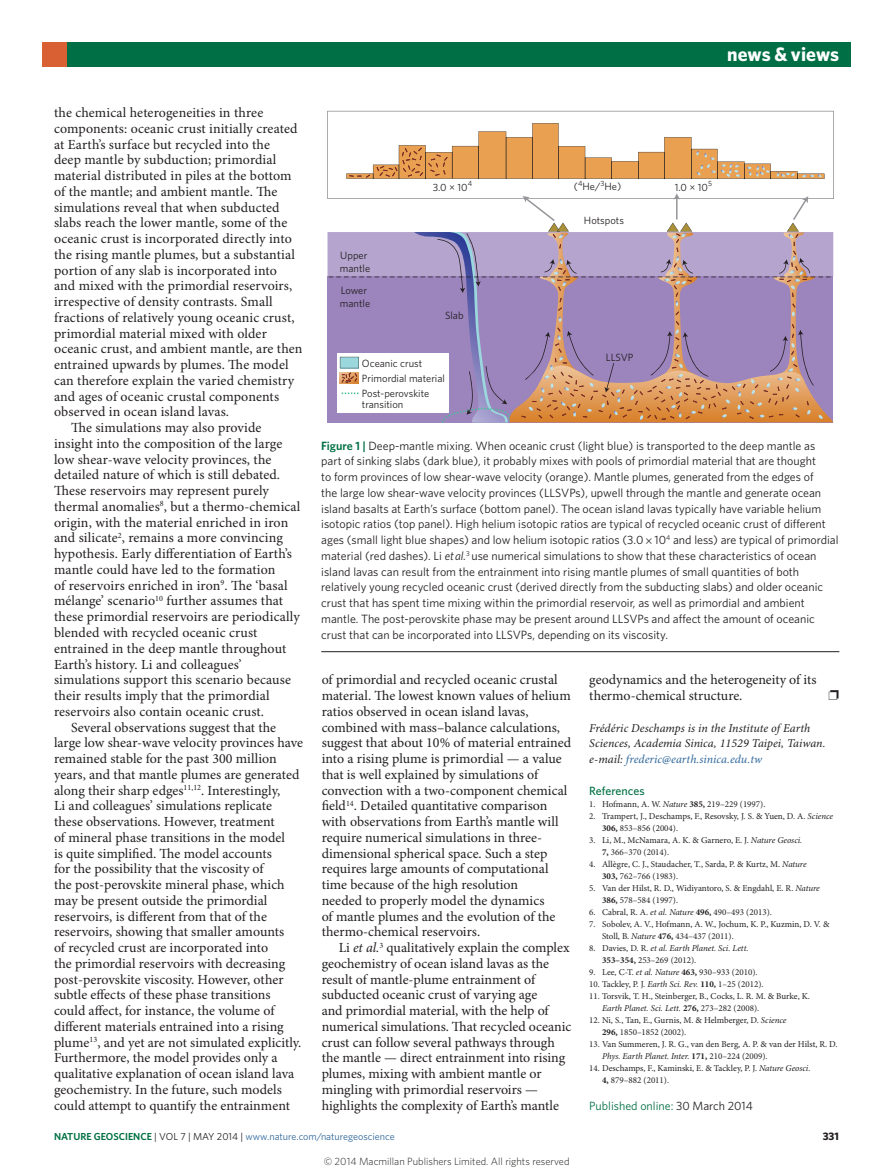
<style>
.page{position:relative;width:893px;height:1174px;background:#fff}
.page>*{position:absolute;margin:0;border:0;box-sizing:border-box;transform-origin:0 0}
.t1{font:700 19.5px "Whitney";color:#fff}
.Body_text{font:13.95px/15.8px "Minion Pro";letter-spacing:.005em;color:#231f20}
.Figure_caption{font:12px/15.8px "Whitney";color:#231f20}
.Author_information{font:italic 12px/15.8px "Minion Pro";letter-spacing:.005em;color:#231f20}
.Published_Corrected{font:12px "Whitney";color:#016f45}
.Ref_head{font:500 12px "Whitney";color:#016f45}
.t2{font:700 10.8px "Whitney";color:#231f20}
.t3{font:10.5px/12.6px "Whitney";color:#231f20}
.t4{font:300 10.5px "Whitney";color:#1d1d1b}
.t5{font:10.2px "Whitney";color:#2f679b}
.References{font:9px/12px "Minion Pro";color:#231f20}
.s1{font-weight:600;color:#016f45}
.s2{font-family:"Minion Pro"}
.s3{font-style:italic}
.s4{color:#2f679b}
.s5{font-weight:700}
.s6{color:#231f20}
</style>
<div class="page">
<div style="left:43px;top:43px;width:807px;height:24px;background:#016f45"></div>
<div style="left:43px;top:43px;width:24px;height:24px;background:#d96033"></div>
<hr style="left:321px;top:651px;width:518px;height:1px;background:#231f20">
<svg style="left:327px;top:111px;width:507px;height:88px"></svg>
<svg style="left:327px;top:193px;width:506px;height:229px"></svg>
<p class="Body_text" style="left:54px;top:105px;width:250px">the chemical heterogeneities in three components: oceanic crust initially created at Earth’s surface but recycled into the<br>deep mantle by subduction; primordial material distributed in piles at the bottom of the mantle; and ambient mantle. The simulations reveal that when subducted slabs reach the lower mantle, some of the oceanic crust is incorporated directly into the rising mantle plumes, but a substantial portion of any slab is incorporated into<br>and mixed with the primordial reservoirs, irrespective of density contrasts. Small fractions of relatively young oceanic crust, primordial material mixed with older oceanic crust, and ambient mantle, are then entrained upwards by plumes. The model can therefore explain the varied chemistry and ages of oceanic crustal components observed in ocean island lavas.</p>
<p class="Body_text" style="left:54px;top:420px;width:248px;text-indent:17px">The simulations may also provide insight into the composition of the large low shear-wave velocity provinces, the detailed nature of which is still debated.<br>These reservoirs may represent purely thermal anomalies<sup>8</sup>, but a thermo-chemical origin, with the material enriched in iron and silicate<sup>2</sup>, remains a more convincing hypothesis. Early differentiation of Earth’s mantle could have led to the formation<br>of reservoirs enriched in iron<sup>9</sup>. The ‘basal mélange’ scenario<sup>10</sup> further assumes that these primordial reservoirs are periodically blended with recycled oceanic crust entrained in the deep mantle throughout Earth’s history. Li and colleagues’ simulations support this scenario because their results imply that the primordial reservoirs also contain oceanic crust.</p>
<p class="Body_text" style="left:54px;top:719px;width:251px;text-indent:17px">Several observations suggest that the large low shear-wave velocity provinces have remained stable for the past 300 million years, and that mantle plumes are generated along their sharp edges<sup>11,12</sup>. Interestingly,<br>Li and colleagues’ simulations replicate these observations. However, treatment<br>of mineral phase transitions in the model<br>is quite simplified. The model accounts<br>for the possibility that the viscosity of<br>the post-perovskite mineral phase, which may be present outside the primordial reservoirs, is different from that of the reservoirs, showing that smaller amounts<br>of recycled crust are incorporated into<br>the primordial reservoirs with decreasing post-perovskite viscosity. However, other subtle effects of these phase transitions could affect, for instance, the volume of different materials entrained into a rising plume<sup>13</sup>, and yet are not simulated explicitly.<br>Furthermore, the model provides only a qualitative explanation of ocean island lava geochemistry. In the future, such models could attempt to quantify the entrainment</p>
<p class="t3" style="left:340px;top:249px;width:32px">Upper mantle</p>
<p class="t3" style="left:340px;top:284px;width:32px">Lower mantle</p>
<p class="t3" style="left:433px;top:181px;width:41px">3.0 × 10<sup>4</sup></p>
<p class="t3" style="left:445px;top:309px;width:20px">Slab</p>
<p class="t3" style="left:362px;top:355px;width:85px;line-height:15px">Oceanic crust<br>Primordial material<br>Post-perovskite</p>
<p class="t3" style="left:362px;top:398px;width:43px">transition</p>
<p class="t1" style="left:727px;top:41px;width:114px">news &amp; views</p>
<p class="t3" style="left:574px;top:180px;width:49px">(<sup>4</sup>He/<sup>3</sup>He)</p>
<p class="t3" style="left:675px;top:180px;width:39px">1.0 × 10<sup>5</sup></p>
<p class="t3" style="left:584px;top:214px;width:42px">Hotspots</p>
<p class="t3" style="left:606px;top:351px;width:29px">LLSVP</p>
<p class="Figure_caption" style="left:321px;top:437px;width:519px"><span class="s1">Figure 1 |</span> Deep-mantle mixing. When oceanic crust (light blue) is transported to the deep mantle as part of sinking slabs (dark blue), it probably mixes with pools of primordial material that are thought<br>to form provinces of low shear-wave velocity (orange). Mantle plumes, generated from the edges of<br>the large low shear-wave velocity provinces (LLSVPs), upwell through the mantle and generate ocean island basalts at Earth’s surface (bottom panel). The ocean island lavas typically have variable helium isotopic ratios (top panel). High helium isotopic ratios are typical of recycled oceanic crust of different ages (small light blue shapes) and low helium isotopic ratios (3.0 <span class="s2">×</span> 10<sup>4</sup> and less) are typical of primordial material (red dashes). Li <span class="s3">et al.</span><sup>3</sup> use numerical simulations to show that these characteristics of ocean island lavas can result from the entrainment into rising mantle plumes of small quantities of both relatively young recycled oceanic crust (derived directly from the subducting slabs) and older oceanic crust that has spent time mixing within the primordial reservoir, as well as primordial and ambient mantle. The post-perovskite phase may be present around LLSVPs and affect the amount of oceanic crust that can be incorporated into LLSVPs, depending on its viscosity.</p>
<p class="Body_text" style="left:322px;top:672px;width:251px">of primordial and recycled oceanic crustal material. The lowest known values of helium ratios observed in ocean island lavas, combined with mass–balance calculations, suggest that about 10% of material entrained into a rising plume is primordial — a value that is well explained by simulations of convection with a two-component chemical field<sup>14</sup>. Detailed quantitative comparison with observations from Earth’s mantle will require numerical simulations in three&shy;dimensional spherical space. Such a step requires large amounts of computational time because of the high resolution<br>needed to properly model the dynamics<br>of mantle plumes and the evolution of the thermo-chemical reservoirs.</p>
<p class="Body_text" style="left:322px;top:940px;width:251px;text-indent:17px">Li <span class="s3">et al.</span><sup>3</sup> qualitatively explain the complex geochemistry of ocean island lavas as the result of mantle-plume entrainment of subducted oceanic crust of varying age<br>and primordial material, with the help of numerical simulations. That recycled oceanic crust can follow several pathways through the mantle — direct entrainment into rising plumes, mixing with ambient mantle or mingling with primordial reservoirs — highlights the complexity of Earth’s mantle</p>
<p class="Body_text" style="left:589px;top:672px;width:229px">geodynamics and the heterogeneity of its thermo-chemical structure.</p>
<p class="Author_information" style="left:589px;top:720px;width:238px">Frédéric Deschamps is in the Institute of Earth<br>Sciences, Academia Sinica, 11529 Taipei, Taiwan. e-mail: <span class="s4">frederic@earth.sinica.edu.tw</span></p>
<p class="Ref_head" style="left:589px;top:782px;width:57px">References</p>
<p class="References" style="left:589px;top:798px;width:178px">1. Hofmann, A. W. <span class="s3">Nature</span> <span class="s5">385,</span> 219–229 (1997).</p>
<p class="References" style="left:602px;top:810px;width:232px;text-indent:-13px">2. Trampert, J., Deschamps, F., Resovsky, J. S. &amp; Yuen, D. A. <span class="s3">Science<br></span><span class="s5">306,</span> 853–856 (2004).</p>
<p class="References" style="left:602px;top:834px;width:202px;text-indent:-13px">3. Li, M., McNamara, A. K. &amp; Garnero, E. J. <span class="s3">Nature Geosci.<br></span><span class="s5">7,</span> 366–370 (2014).</p>
<p class="References" style="left:602px;top:858px;width:206px;text-indent:-13px">4. Allègre, C. J., Staudacher, T., Sarda, P. &amp; Kurtz, M. <span class="s3">Nature<br></span><span class="s5">303,</span> 762–766 (1983).</p>
<p class="References" style="left:602px;top:882px;width:219px;text-indent:-13px">5. Van der Hilst, R. D., Widiyantoro, S. &amp; Engdahl, E. R. <span class="s3">Nature<br></span><span class="s5">386,</span> 578–584 (1997).</p>
<p class="References" style="left:589px;top:906px;width:184px">6. Cabral, R. A. <span class="s3">et al. Nature</span> <span class="s5">496,</span> 490–493 (2013).</p>
<p class="References" style="left:602px;top:918px;width:229px;text-indent:-13px">7. Sobolev, A. V., Hofmann, A. W., Jochum, K. P., Kuzmin, D. V. &amp;<br>Stoll, B. <span class="s3">Nature</span> <span class="s5">476,</span> 434–437 (2011).</p>
<p class="References" style="left:602px;top:942px;width:148px;text-indent:-13px">8. Davies, D. R. <span class="s3">et al. Earth Planet. Sci. Lett.<br></span><span class="s5">353–354,</span> 253–269 (2012).</p>
<p class="References" style="left:589px;top:966px;width:170px">9. Lee, C-T. <span class="s3">et al. Nature</span> <span class="s5">463,</span> 930–933 (2010).</p>
<p class="References" style="left:589px;top:978px;width:176px">10. Tackley, P. J. <span class="s3">Earth Sci. Rev.</span> <span class="s5">110,</span> 1–25 (2012).</p>
<p class="References" style="left:602px;top:990px;width:209px;text-indent:-13px">11. Torsvik, T. H., Steinberger, B., Cocks, L. R. M. &amp; Burke, K.<br><span class="s3">Earth Planet. Sci. Lett.</span> <span class="s5">276,</span> 273–282 (2008).</p>
<p class="References" style="left:602px;top:1014px;width:186px;text-indent:-13px">12. Ni, S., Tan, E., Gurnis, M. &amp; Helmberger, D. <span class="s3">Science<br></span><span class="s5">296,</span> 1850–1852 (2002).</p>
<p class="References" style="left:602px;top:1038px;width:237px;text-indent:-13px">13. Van Summeren, J. R. G., van den Berg, A. P. &amp; van der Hilst, R. D.<br><span class="s3">Phys. Earth Planet. Inter.</span> <span class="s5">171,</span> 210–224 (2009).</p>
<p class="References" style="left:602px;top:1062px;width:210px;text-indent:-13px">14. Deschamps, F., Kaminski, E. &amp; Tackley, P. J. <span class="s3">Nature Geosci.<br></span><span class="s5">4,</span> 879–882 (2011).</p>
<p class="Published_Corrected" style="left:589px;top:1097px;width:165px">Published online: <span class="s6">30 March 2014</span></p>
<p class="t5" style="left:54px;top:1129px;width:342px"><span class="s1">NATURE GEOSCIENCE</span> <span class="s6">| VOL 7 | MAY 2014 |</span> www.nature.com/naturegeoscience</p>
<p class="t2" style="left:823px;top:1129px;width:18px">331</p>
<p class="t4" style="left:324px;top:1154px;width:247px">© 2014 Macmillan Publishers Limited. All rights reserved</p>
</div>
